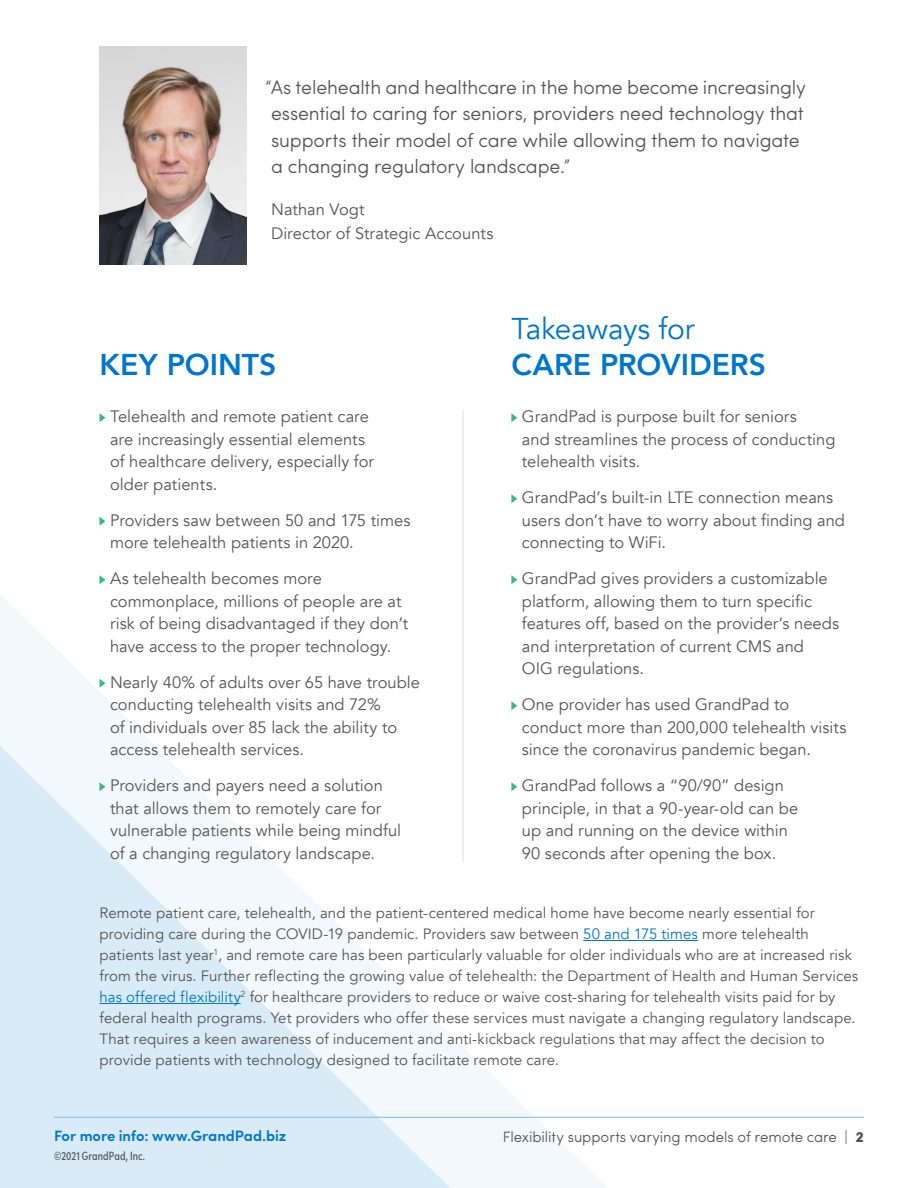
<style>
.page{position:relative;width:918px;height:1188px;background:#fff}
.page>*{position:absolute;margin:0;border:0;box-sizing:border-box;transform-origin:0 0}
.t1{font:800 30px/36px "Avenir";color:#07c}
.t2{font:300 19.5px/26.4px "Sofia Pro";letter-spacing:-.01em;color:#555}
.t3{font:16.5px/22.5px "Avenir";color:#555}
.Paragraph_Style_1{font:15px/21px "Avenir";letter-spacing:.005em;color:#555}
.t4{font:300 15px "Sofia Pro";letter-spacing:-.005em;color:#555}
.t5{font:600 15px "Sofia Pro";letter-spacing:-.005em;color:#07c}
.t6{font:12px "Sofia Pro Condensed";letter-spacing:.005em;color:#555}
.s1{font-weight:400}
.s2{color:#07c}
.s3{font-weight:900}
</style>
<div class="page">
<svg style="left:0;top:594px;width:608px;height:594px"></svg>
<svg style="left:0;top:746px;width:450px;height:442px;fill:#e1eff8"></svg>
<hr style="left:54px;top:1117px;width:810px;height:1px;background:#80bbe6">
<svg style="left:100px;top:413px;width:5px;height:9px"></svg>
<svg style="left:100px;top:517px;width:5px;height:9px"></svg>
<svg style="left:100px;top:575px;width:5px;height:9px"></svg>
<svg style="left:100px;top:679px;width:5px;height:9px"></svg>
<svg style="left:100px;top:782px;width:5px;height:9px"></svg>
<svg style="left:511px;top:413px;width:6px;height:9px"></svg>
<svg style="left:511px;top:494px;width:6px;height:9px"></svg>
<svg style="left:511px;top:575px;width:6px;height:9px"></svg>
<svg style="left:511px;top:701px;width:6px;height:9px"></svg>
<svg style="left:511px;top:782px;width:6px;height:9px"></svg>
<img style="left:100px;top:46px;width:146px;height:219px">
<hr style="left:463px;top:409px;width:1px;height:454px;background:#ddd">
<hr style="left:583px;top:940px;width:115px;height:1px;background:#07c">
<hr style="left:100px;top:1003px;width:141px;height:1px;background:#07c">
<p class="t2" style="left:265px;top:73px;width:542px">“As telehealth and healthcare in the home become increasingly essential to caring for seniors, providers need technology that supports their model of care while allowing them to navigate a changing regulatory landscape.”</p>
<p class="t3" style="left:271px;top:197px;width:224px;line-height:24px">Nathan Vogt<br>Director of Strategic Accounts</p>
<p class="t1" style="left:100px;top:346px;width:178px">KEY POINTS</p>
<p class="t3" style="left:110px;top:406px;width:266px">Telehealth and remote patient care are increasingly essential elements of healthcare delivery, especially for older patients.</p>
<p class="t3" style="left:110px;top:509px;width:302px">Providers saw between 50 and 175 times more telehealth patients in 2020.</p>
<p class="t3" style="left:110px;top:568px;width:300px">As telehealth becomes more commonplace, millions of people are at risk of being disadvantaged if they don’t have access to the proper technology.</p>
<p class="t3" style="left:110px;top:671px;width:312px">Nearly 40% of adults over 65 have trouble conducting telehealth visits and 72%<br>of individuals over 85 lack the ability to access telehealth services.</p>
<p class="t3" style="left:110px;top:775px;width:293px">Providers and payers need a solution that allows them to remotely care for vulnerable patients while being mindful of a changing regulatory landscape.</p>
<p class="t1" style="left:511px;top:310px;width:256px"><span class="s1">Takeaways for<br></span>CARE PROVIDERS</p>
<p class="t3" style="left:522px;top:406px;width:315px">GrandPad is purpose built for seniors<br>and streamlines the process of conducting telehealth visits.</p>
<p class="t3" style="left:522px;top:487px;width:325px">GrandPad’s built-in LTE connection means users don’t have to worry about finding and connecting to WiFi.</p>
<p class="t3" style="left:522px;top:568px;width:319px">GrandPad gives providers a customizable platform, allowing them to turn specific features off, based on the provider’s needs and interpretation of current CMS and<br>OIG regulations.</p>
<p class="t3" style="left:522px;top:694px;width:326px">One provider has used GrandPad to conduct more than 200,000 telehealth visits since the coronavirus pandemic began.</p>
<p class="t3" style="left:522px;top:775px;width:278px">GrandPad follows a “90/90” design principle, in that a 90-year-old can be up and running on the device within 90 seconds after opening the box.</p>
<p class="Paragraph_Style_1" style="left:100px;top:903px;width:760px">Remote patient care, telehealth, and the patient-centered medical home have become nearly essential for providing care during the COVID-19 pandemic. Providers saw between <span class="s2">50 and 175 times</span> more telehealth patients last year<sup>1</sup>, and remote care has been particularly valuable for older individuals who are at increased risk from the virus. Further reflecting the growing value of telehealth: the Department of Health and Human Services <span class="s2">has offered flexibility</span><sup>2</sup> for healthcare providers to reduce or waive cost-sharing for telehealth visits paid for by federal health programs. Yet providers who offer these services must navigate a changing regulatory landscape.<br>That requires a keen awareness of inducement and anti-kickback regulations that may affect the decision to provide patients with technology designed to facilitate remote care.</p>
<p class="t5" style="left:54px;top:1125px;width:234px">For more info: www.GrandPad.biz</p>
<p class="t4" style="left:503px;top:1126px;width:363px">Flexibility supports varying models of remote care | <span class="s3">2</span></p>
<p class="t6" style="left:54px;top:1147px;width:93px">©2021 GrandPad, Inc.</p>
</div>
